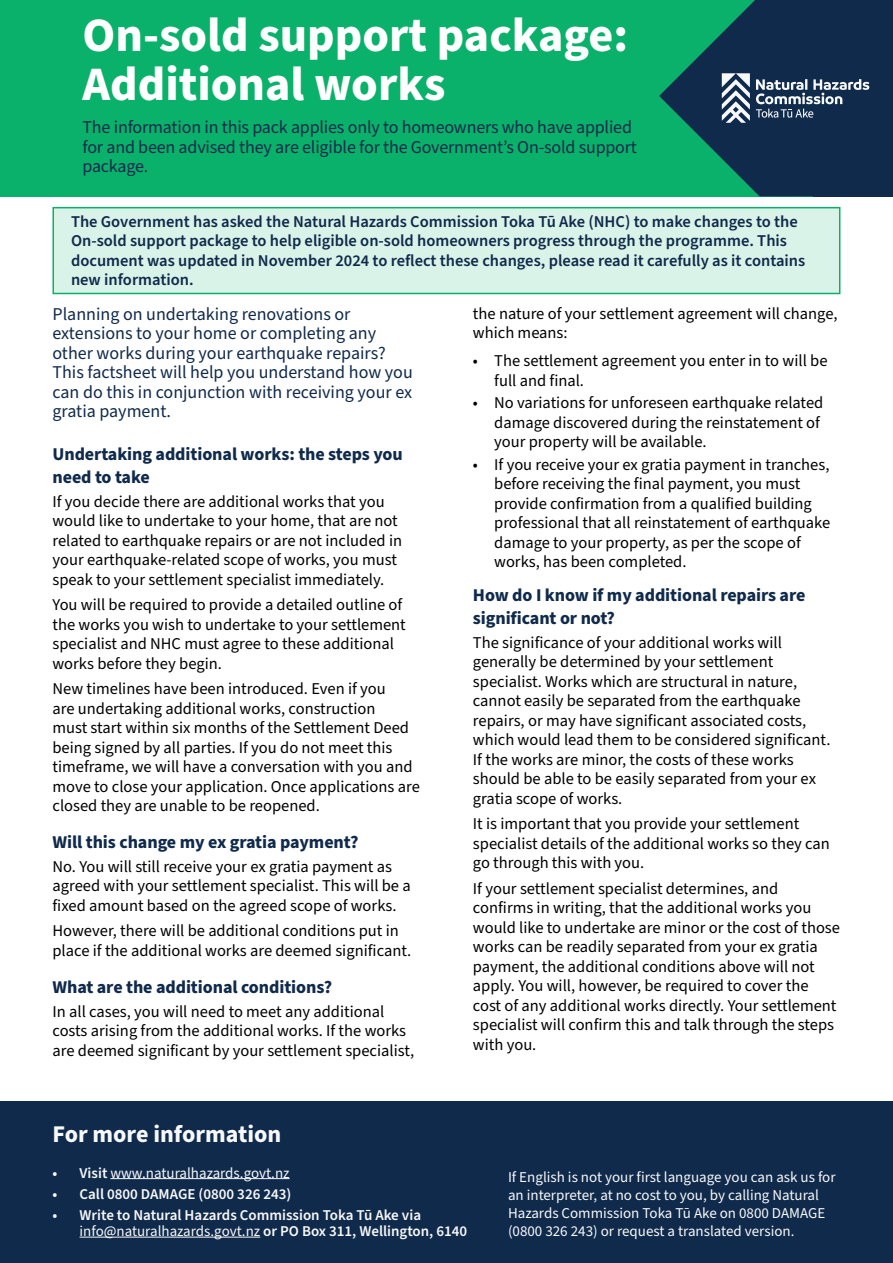
<style>
.page{position:relative;width:893px;height:1263px;background:#fff}
.page>*{position:absolute;margin:0;border:0;box-sizing:border-box;transform-origin:0 0}
.h2_sheet{font:700 48px/49.5px "Source Sans Pro";color:#fff}
.body_sheet{font:700 24px "Source Sans Pro";color:#f7f8f9}
.intro_sheet_span{font:18px/19.5px "Source Sans Pro";letter-spacing:-.005em;color:#102a4b}
.h4_sheet{font:700 18px/22.5px "Source Sans Pro";letter-spacing:-.005em;color:#102a4b}
.body_sheet-2{font:16.5px/19.5px "Source Sans Pro";color:#000}
.body_sheet-3{font:600 16.5px/19.5px "Source Sans Pro";color:#102a4b}
.body_sheet-4{font:15px/18px "Source Sans Pro";color:#f7f8f9}
.t1{font:600 15px/16.5px "Source Sans Pro";color:#f7f8f9}
.s1{font-weight:600}
.s2{font-weight:400}
</style>
<div class="page">
<div style="left:53px;top:208px;width:787px;height:85px;background:#daf3e9"></div>
<div style="left:52px;top:207px;width:788px;height:87px;border:2px solid #0ab16a"></div>
<div style="left:0;top:0;width:893px;height:196px;background:#0ab16a"></div>
<svg style="left:659px;top:0;width:154px;height:196px;fill:#102a4b"></svg>
<div style="left:813px;top:0;width:80px;height:196px;background:#102a4b"></div>
<svg style="left:722px;top:73px;width:28px;height:50px"></svg>
<svg style="left:756px;top:79px;width:113px;height:39px"></svg>
<div style="left:0;top:1101px;width:893px;height:162px;background:#102a4b"></div>
<hr style="left:110px;top:1178px;width:180px;height:1px;background:#f7f8f9">
<hr style="left:80px;top:1237px;width:180px;height:1px;background:#f7f8f9">
<p class="h2_sheet" style="left:82px;top:11px;width:547px">On-sold support package:<br>Additional works</p>
<p class="intro_sheet_span" style="left:82px;top:118px;width:556px">The information in this pack applies only to homeowners who have applied for and been advised they are eligible for the Government’s On-sold support package.</p>
<p class="body_sheet-3" style="left:71px;top:212px;width:736px">The Government has asked the Natural Hazards Commission Toka Tū Ake (NHC) to make changes to the On-sold support package to help eligible on-sold homeowners progress through the programme. This document was updated in November 2024 to reflect these changes, please read it carefully as it contains new information.</p>
<p class="intro_sheet_span" style="left:52px;top:305px;width:362px">Planning on undertaking renovations or extensions to your home or completing any other works during your earthquake repairs?<br>This factsheet will help you understand how you can do this in conjunction with receiving your ex gratia payment.</p>
<p class="h4_sheet" style="left:52px;top:444px;width:352px">Undertaking additional works: the steps you need to take</p>
<p class="body_sheet-2" style="left:52px;top:492px;width:351px">If you decide there are additional works that you would like to undertake to your home, that are not related to earthquake repairs or are not included in your earthquake-related scope of works, you must speak to your settlement specialist immediately.</p>
<p class="body_sheet-2" style="left:52px;top:595px;width:355px">You will be required to provide a detailed outline of the works you wish to undertake to your settlement specialist and NHC must agree to these additional works before they begin.</p>
<p class="body_sheet-2" style="left:52px;top:679px;width:369px">New timelines have been introduced. Even if you<br>are undertaking additional works, construction<br>must start within six months of the Settlement Deed being signed by all parties. If you do not meet this timeframe, we will have a conversation with you and move to close your application. Once applications are closed they are unable to be reopened.</p>
<p class="h4_sheet" style="left:52px;top:831px;width:308px">Will this change my ex gratia payment?</p>
<p class="body_sheet-2" style="left:52px;top:857px;width:360px">No. You will still receive your ex gratia payment as agreed with your settlement specialist. This will be a fixed amount based on the agreed scope of works.</p>
<p class="body_sheet-2" style="left:52px;top:922px;width:360px">However, there will be additional conditions put in place if the additional works are deemed significant.</p>
<p class="h4_sheet" style="left:52px;top:976px;width:281px">What are the additional conditions?</p>
<p class="body_sheet-2" style="left:52px;top:1002px;width:363px">In all cases, you will need to meet any additional costs arising from the additional works. If the works are deemed significant by your settlement specialist,</p>
<p class="body_sheet" style="left:52px;top:1118px;width:230px">For more information</p>
<p class="body_sheet-2" style="left:473px;top:304px;width:366px">the nature of your settlement agreement will change, which means:</p>
<p class="body_sheet-2" style="left:494px;top:352px;width:335px;text-indent:-21px">• The settlement agreement you enter in to will be full and final.</p>
<p class="body_sheet-2" style="left:494px;top:394px;width:331px;text-indent:-21px">• No variations for unforeseen earthquake related damage discovered during the reinstatement of your property will be available.</p>
<p class="body_sheet-2" style="left:494px;top:455px;width:338px;text-indent:-21px">• If you receive your ex gratia payment in tranches, before receiving the final payment, you must provide confirmation from a qualified building professional that all reinstatement of earthquake damage to your property, as per the scope of works, has been completed.</p>
<p class="h4_sheet" style="left:473px;top:585px;width:334px">How do I know if my additional repairs are significant or not?</p>
<p class="body_sheet-2" style="left:473px;top:633px;width:359px">The significance of your additional works will generally be determined by your settlement specialist. Works which are structural in nature, cannot easily be separated from the earthquake repairs, or may have significant associated costs, which would lead them to be considered significant.<br>If the works are minor, the costs of these works should be able to be easily separated from your ex gratia scope of works.</p>
<p class="body_sheet-2" style="left:473px;top:814px;width:359px">It is important that you provide your settlement specialist details of the additional works so they can go through this with you.</p>
<p class="body_sheet-2" style="left:473px;top:879px;width:369px">If your settlement specialist determines, and confirms in writing, that the additional works you would like to undertake are minor or the cost of those works can be readily separated from your ex gratia payment, the additional conditions above will not apply. You will, however, be required to cover the cost of any additional works directly. Your settlement specialist will confirm this and talk through the steps with you.</p>
<p class="body_sheet-4" style="left:53px;top:1164px;width:239px"><span class="s1">• Visit</span> www.naturalhazards.govt.nz</p>
<p class="t1" style="left:53px;top:1186px;width:240px">• Call 0800 DAMAGE (0800 326 243)</p>
<p class="t1" style="left:80px;top:1207px;width:389px;text-indent:-27px">• Write to Natural Hazards Commission Toka Tū Ake via <span class="s2">info@naturalhazards.govt.nz</span> or PO Box 311, Wellington, 6140</p>
<p class="body_sheet-4" style="left:508px;top:1168px;width:329px">If English is not your first language you can ask us for an interpreter, at no cost to you, by calling Natural Hazards Commission Toka Tū Ake on 0800 DAMAGE (0800 326 243) or request a translated version.</p>
</div>
